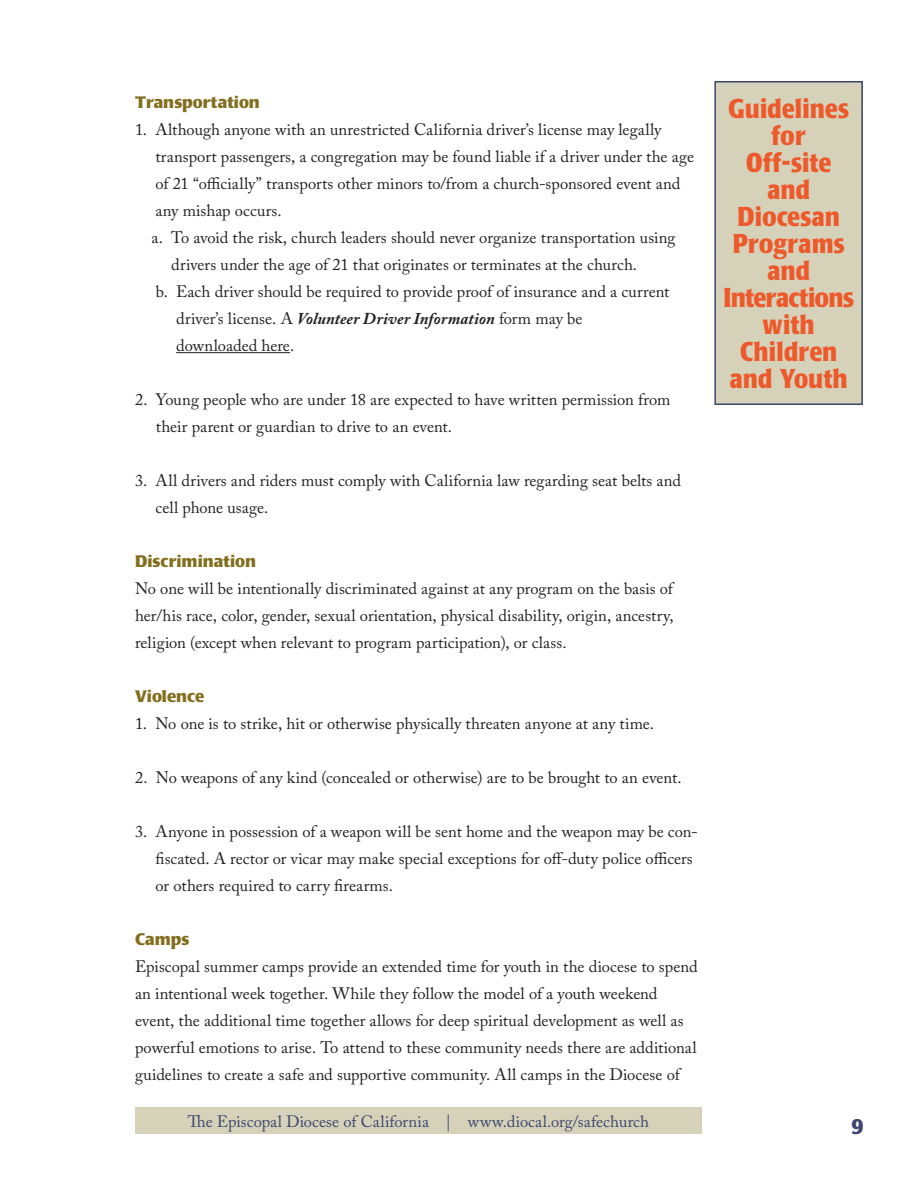
<style>
.page{position:relative;width:918px;height:1188px;background:#fff}
.page>*{position:absolute;margin:0;border:0;box-sizing:border-box;transform-origin:0 0}
.box_header___orange{font:700 condensed 27px/27px "Poppl Laudatio";letter-spacing:.015em;color:#ed592a;text-align:center}
.box_header___orange-2{font:700 condensed 27px/27px "Poppl Laudatio";letter-spacing:-.005em;color:#ed592a;text-align:center}
.t1{font:700 21px "Poppl Laudatio";color:#3c466e}
.t2{font:16.5px/27px "Adobe Caslon Pro";color:#231f20}
.t3{font:16.5px "Adobe Caslon Pro";letter-spacing:.005em;color:#3c466e}
.text_header___olive{font:700 16.5px "Poppl Laudatio";color:#826e1e}
.s1{font-weight:700;font-style:italic}
</style>
<div class="page">
<div style="left:135px;top:1107px;width:567px;height:27px;background:#d6d1b9"></div>
<hr style="left:176px;top:352px;width:114px;height:1px;background:#231f20">
<div style="left:715px;top:82px;width:147px;height:322px;background:#d6d1b9"></div>
<div style="left:714px;top:81px;width:149px;height:324px;border:2px solid #3c466e"></div>
<p class="text_header___olive" style="left:135px;top:93px;width:126px">Transportation</p>
<p class="t2" style="left:155px;top:116px;width:540px;text-indent:-20px">1. Although anyone with an unrestricted California driver’s license may legally transport passengers, a congregation may be found liable if a driver under the age of 21 “officially” transports other minors to/from a church-sponsored event and any mishap occurs.</p>
<p class="t2" style="left:171px;top:224px;width:506px;text-indent:-20px">a. To avoid the risk, church leaders should never organize transportation using drivers under the age of 21 that originates or terminates at the church.</p>
<p class="t2" style="left:176px;top:278px;width:495px;text-indent:-21px">b. Each driver should be required to provide proof of insurance and a current driver’s license. A <span class="s1">Volunteer Driver Information</span> form may be<br>downloaded here.</p>
<p class="t2" style="left:156px;top:386px;width:516px;text-indent:-21px">2. Young people who are under 18 are expected to have written permission from their parent or guardian to drive to an event.</p>
<p class="t2" style="left:156px;top:467px;width:527px;text-indent:-21px">3. All drivers and riders must comply with California law regarding seat belts and cell phone usage.</p>
<p class="text_header___olive" style="left:135px;top:552px;width:123px">Discrimination</p>
<p class="t2" style="left:135px;top:575px;width:540px;text-align:justify">No one will be intentionally discriminated against at any program on the basis of her/his race, color, gender, sexual orientation, physical disability, origin, ancestry, religion (except when relevant to program participation), or class.</p>
<p class="text_header___olive" style="left:135px;top:687px;width:71px">Violence</p>
<p class="t2" style="left:135px;top:710px;width:521px">1. No one is to strike, hit or otherwise physically threaten anyone at any time.</p>
<p class="t2" style="left:135px;top:764px;width:548px">2. No weapons of any kind (concealed or otherwise) are to be brought to an event.</p>
<p class="t2" style="left:156px;top:818px;width:544px;text-indent:-21px">3. Anyone in possession of a weapon will be sent home and the weapon may be con&shy;fiscated. A rector or vicar may make special exceptions for off-duty police officers or others required to carry firearms.</p>
<p class="text_header___olive" style="left:135px;top:930px;width:56px">Camps</p>
<p class="t2" style="left:135px;top:953px;width:564px">Episcopal summer camps provide an extended time for youth in the diocese to spend an intentional week together. While they follow the model of a youth weekend event, the additional time together allows for deep spiritual development as well as powerful emotions to arise. To attend to these community needs there are additional guidelines to create a safe and supportive community. All camps in the Diocese of</p>
<p class="box_header___orange" style="left:728px;top:95px;width:122px">Guidelines for</p>
<p class="box_header___orange" style="left:746px;top:149px;width:87px">Off-site</p>
<p class="box_header___orange" style="left:733px;top:176px;width:113px">and<br>Diocesan<br>Programs</p>
<p class="box_header___orange" style="left:767px;top:257px;width:44px">and</p>
<p class="box_header___orange-2" style="left:723px;top:284px;width:132px">Interactions with</p>
<p class="box_header___orange" style="left:740px;top:338px;width:99px">Children</p>
<p class="box_header___orange" style="left:730px;top:365px;width:119px">and Youth</p>
<p class="t3" style="left:446px;top:1111px;width:205px">| www.diocal.org/safechurch</p>
<p class="t3" style="left:188px;top:1111px;width:243px">The Episcopal Diocese of California</p>
<p class="t1" style="left:851px;top:1115px;width:14px">9</p>
</div>
